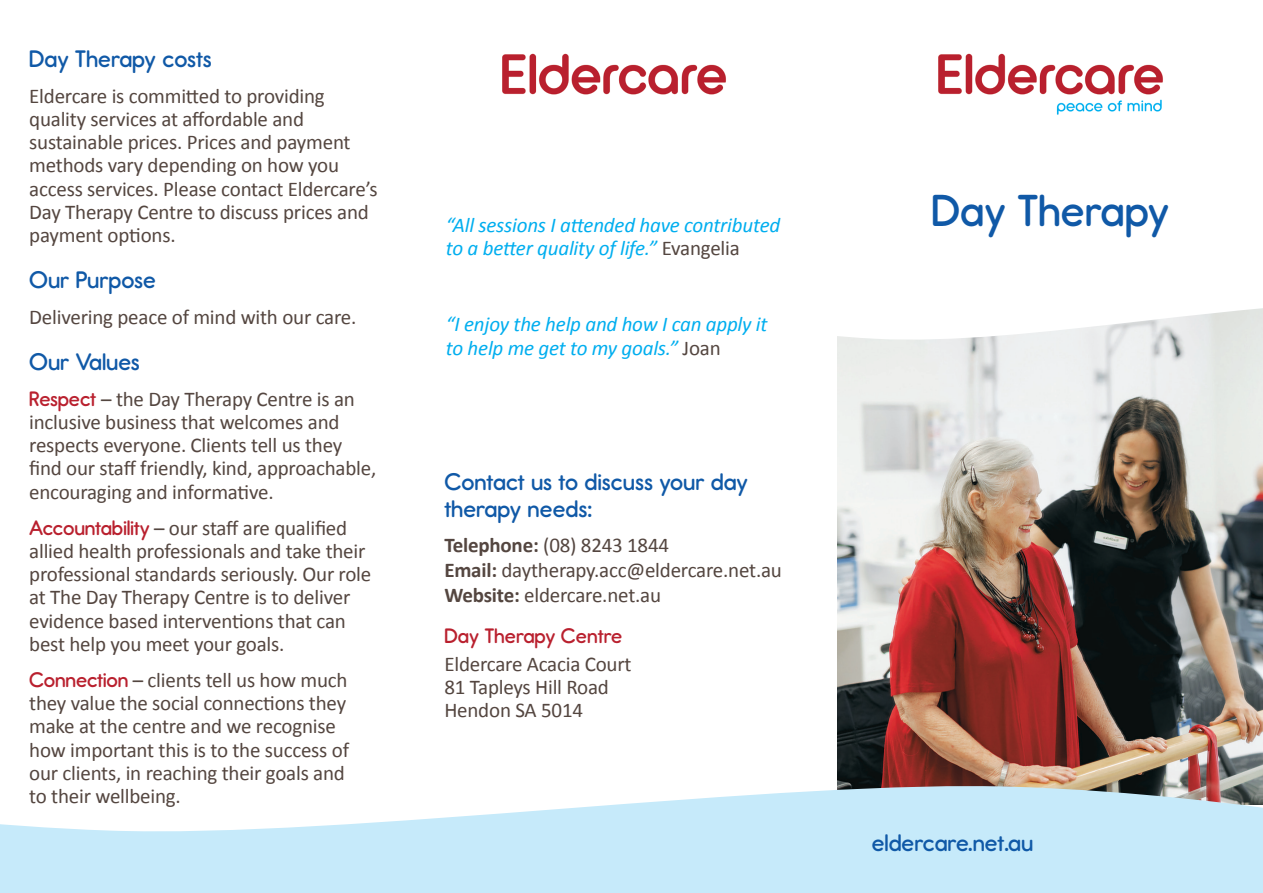
<style>
.page{position:relative;width:1263px;height:893px;background:#fff}
.page>*{position:absolute;margin:0;border:0;box-sizing:border-box;transform-origin:0 0}
.t1{font:45px "Report Sb";color:#1059a7}
.t2{font:24px/27px "Report Sb";color:#1059a7}
.t3{font:21px/23.2px "Calibri";letter-spacing:-.01em;color:#544640}
.t4{font:italic 21px/23.2px "Calibri";letter-spacing:-.01em;color:#00aeef}
.t5{font:21px "Report Sb";color:#b9202e}
.s1{font-family:"Report Sb";color:#b9202e}
.s2{font-style:normal;color:#544640}
.s3{font-weight:700}
</style>
<div class="page">
<img style="left:838px;top:348px;width:425px;height:429px">
<svg style="left:837px;top:308px;width:426px;height:40px"></svg>
<svg style="left:0;top:777px;width:1263px;height:116px;fill:#c6eafa"></svg>
<img style="left:938px;top:53px;width:225px;height:62px">
<img style="left:502px;top:53px;width:224px;height:42px">
<p class="t2" style="left:29px;top:45px;width:184px">Day Therapy costs</p>
<p class="t3" style="left:29px;top:84px;width:350px">Eldercare is committed to providing quality services at affordable and sustainable prices. Prices and payment methods vary depending on how you access services. Please contact Eldercare’s Day Therapy Centre to discuss prices and payment options.</p>
<p class="t2" style="left:29px;top:266px;width:128px">Our Purpose</p>
<p class="t3" style="left:29px;top:305px;width:329px">Delivering peace of mind with our care.</p>
<p class="t2" style="left:29px;top:348px;width:112px">Our Values</p>
<p class="t3" style="left:29px;top:387px;width:349px"><span class="s1">Respect</span> – the Day Therapy Centre is an inclusive business that welcomes and respects everyone. Clients tell us they find our staff friendly, kind, approachable, encouraging and informative.</p>
<p class="t3" style="left:29px;top:516px;width:344px"><span class="s1">Accountability</span> – our staff are qualified allied health professionals and take their professional standards seriously. Our role at The Day Therapy Centre is to deliver evidence based interventions that can best help you meet your goals.</p>
<p class="t3" style="left:29px;top:668px;width:321px"><span class="s1">Connection</span> – clients tell us how much they value the social connections they make at the centre and we recognise how important this is to the success of our clients, in reaching their goals and to their wellbeing.</p>
<p class="t4" style="left:446px;top:212px;width:336px">“All sessions I attended have contributed to a better quality of life.” <span class="s2">Evangelia</span></p>
<p class="t4" style="left:446px;top:312px;width:323px">“I enjoy the help and how I can apply it to help me get to my goals.” <span class="s2">Joan</span></p>
<p class="t2" style="left:444px;top:468px;width:305px">Contact us to discuss your day therapy needs:</p>
<p class="t3" style="left:444px;top:533px;width:226px"><span class="s3">Telephone:</span> (08) 8243 1844</p>
<p class="t3" style="left:444px;top:558px;width:339px"><span class="s3">Email:</span> daytherapy.acc@eldercare.net.au</p>
<p class="t3" style="left:444px;top:584px;width:218px"><span class="s3">Website:</span> eldercare.net.au</p>
<p class="t5" style="left:444px;top:623px;width:179px">Day Therapy Centre</p>
<p class="t3" style="left:444px;top:652px;width:189px">Eldercare Acacia Court</p>
<p class="t3" style="left:444px;top:675px;width:166px">81 Tapleys Hill Road</p>
<p class="t3" style="left:444px;top:699px;width:140px">Hendon SA 5014</p>
<p class="t1" style="left:931px;top:184px;width:239px">Day Therapy</p>
<p class="t2" style="left:872px;top:829px;width:163px">eldercare.net.au</p>
</div>
